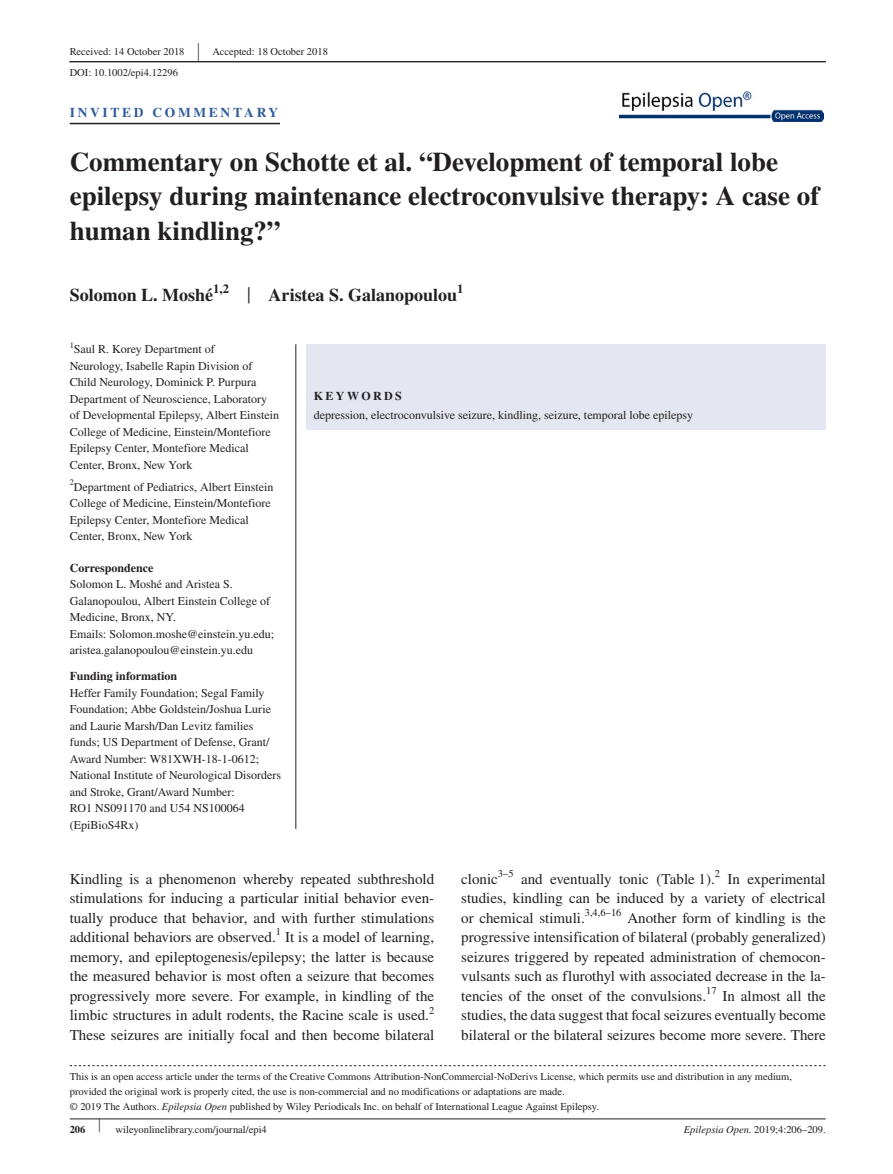
<style>
.page{position:relative;width:893px;height:1174px;background:#fff}
.page>*{position:absolute;margin:0;border:0;box-sizing:border-box;transform-origin:0 0}
.t1{font:700 27px/34.5px "STIX";color:#231f20}
.t2{font:26.55px "STIX";color:#231f20;scale:.4 1}
.t3{font:700 18px "STIX";color:#231f20}
.t4{font:15px/19.5px "STIX";color:#231f20;text-align:justify}
.t5{font:700 13.5px "STIX";letter-spacing:.2em;color:#315c9c}
.t6{font:700 12.6px "STIX";color:#231f20}
.t7{font:12px/16.5px "STIX";color:#231f20}
.t8{font:700 12px "STIX";color:#231f20}
.t9{font:700 12px "STIX";letter-spacing:.2em;color:#231f20}
.t10{font:10.5px/15px "STIX";color:#231f20}
.t11{font:8.4px "STIX";color:#231f20}
.s1{font-weight:400;font-size:23.4px}
.s2{font-style:italic}
.s3{font-weight:700}
.s4{font-size:19.5px}
</style>
<div class="page">
<hr style="left:70px;top:1118px;width:756px;height:1px;background:#231f20">
<img style="left:619px;top:91px;width:204px;height:30px">
<hr style="left:69px;top:61px;width:757px;height:1px;background:#231f20">
<hr style="left:70px;top:123px;width:210px;height:1px;background:#231f20">
<svg style="left:70px;top:1065px;width:756px;height:1px"></svg>
<div style="left:306px;top:344px;width:520px;height:86px;background:#e4e6f1"></div>
<hr style="left:295px;top:344px;width:1px;height:485px;background:#231f20">
<p class="t10" style="left:70px;top:44px;width:116px">Received: 14 October 2018</p>
<h2 class="t2" style="left:197px;top:34px;width:7px">|</h2>
<p class="t10" style="left:212px;top:44px;width:117px">Accepted: 18 October 2018</p>
<p class="t10" style="left:70px;top:66px;width:110px">DOI: 10.1002/epi4.12296</p>
<p class="t5" style="left:70px;top:104px;width:210px">INVITED COMMENTARY</p>
<h1 class="t1" style="left:70px;top:144px;width:751px">Commentary on Schotte et al. “Development of temporal lobe epilepsy during maintenance electroconvulsive therapy: A case of human kindling?”</h1>
<p class="t3" style="left:70px;top:284px;width:389px">Solomon L. Moshé<sup>1,2</sup> <span class="s1">|</span> Aristea S. Galanopoulou</p>
<p class="t6" style="left:457px;top:281px;width:8px">1</p>
<p class="t7" style="left:70px;top:342px;width:211px"><sup>1</sup>Saul R. Korey Department of<br>Neurology, Isabelle Rapin Division of Child Neurology, Dominick P. Purpura Department of Neuroscience, Laboratory of Developmental Epilepsy, Albert Einstein College of Medicine, Einstein/Montefiore Epilepsy Center, Montefiore Medical Center, Bronx, New York</p>
<p class="t11" style="left:70px;top:476px;width:6px">2</p>
<p class="t7" style="left:70px;top:479px;width:205px;text-indent:4px">Department of Pediatrics, Albert Einstein College of Medicine, Einstein/Montefiore Epilepsy Center, Montefiore Medical Center, Bronx, New York</p>
<p class="t8" style="left:70px;top:560px;width:85px">Correspondence</p>
<p class="t7" style="left:70px;top:576px;width:206px">Solomon L. Moshé and Aristea S.<br>Galanopoulou, Albert Einstein College of Medicine, Bronx, NY.<br>Emails: Solomon.moshe@einstein.yu.edu; aristea.galanopoulou@einstein.yu.edu</p>
<p class="t8" style="left:70px;top:669px;width:109px">Funding information</p>
<p class="t7" style="left:70px;top:685px;width:213px">Heffer Family Foundation; Segal Family Foundation; Abbe Goldstein/Joshua Lurie and Laurie Marsh/Dan Levitz families funds; US Department of Defense, Grant/ Award Number: W81XWH-18-1-0612; National Institute of Neurological Disorders and Stroke, Grant/Award Number:<br>RO1 NS091170 and U54 NS100064 (EpiBioS4Rx)</p>
<p class="t9" style="left:314px;top:389px;width:90px">KEYWORDS</p>
<p class="t7" style="left:314px;top:408px;width:381px">depression, electroconvulsive seizure, kindling, seizure, temporal lobe epilepsy</p>
<p class="t4" style="left:70px;top:870px;width:366px">Kindling is a phenomenon whereby repeated subthreshold stimulations for inducing a particular initial behavior even&shy;tually produce that behavior, and with further stimulations additional behaviors are observed.</p>
<p class="t10" style="left:276px;top:925px;width:7px">1</p>
<p class="t4" style="left:70px;top:928px;width:366px;text-indent:215px">It is a model of learning, memory, and epileptogenesis/epilepsy; the latter is because the measured behavior is most often a seizure that becomes progressively more severe. For example, in kindling of the limbic structures in adult rodents, the Racine scale is used.</p>
<p class="t10" style="left:429px;top:1003px;width:7px">2</p>
<p class="t4" style="left:70px;top:1026px;width:366px">These seizures are initially focal and then become bilateral</p>
<p class="t10" style="left:498px;top:866px;width:17px">3–5</p>
<p class="t10" style="left:715px;top:866px;width:7px">2</p>
<p class="t4" style="left:461px;top:870px;width:366px;text-indent:266px">In experimental studies, kindling can be induced by a variety of electrical or chemical stimuli.</p>
<p class="t4" style="left:461px;top:870px;width:38px">clonic</p>
<p class="t4" style="left:521px;top:870px;width:195px">and eventually tonic (Table 1).</p>
<p class="t10" style="left:585px;top:905px;width:38px">3,4,6–16</p>
<p class="t4" style="left:461px;top:909px;width:366px;text-indent:166px">Another form of kindling is the progressive intensification of bilateral (probably generalized) seizures triggered by repeated administration of chemocon&shy;vulsants such as flurothyl with associated decrease in the la&shy;tencies of the onset of the convulsions.</p>
<p class="t10" style="left:706px;top:983px;width:12px">17</p>
<p class="t4" style="left:461px;top:987px;width:366px;text-indent:261px">In almost all the studies, the data suggest that focal seizures eventually become bilateral or the bilateral seizures become more severe. There</p>
<p class="t10" style="left:70px;top:1069px;width:724px">This is an open access article under the terms of the Creative Commons Attribution-NonCommercial-NoDerivs License, which permits use and distribution in any medium, provided the original work is properly cited, the use is non-commercial and no modifications or adaptations are made.<br>© 2019 The Authors. <span class="s2">Epilepsia Open</span> published by Wiley Periodicals Inc. on behalf of International League Against Epilepsy.</p>
<p class="t10" style="left:70px;top:1122px;width:199px"><span class="s3">206</span> <span class="s4">|</span> wileyonlinelibrary.com/journal/epi4</p>
<p class="t10" style="left:684px;top:1122px;width:143px"><span class="s2">Epilepsia Open.</span> 2019;4:206–209.</p>
</div>
